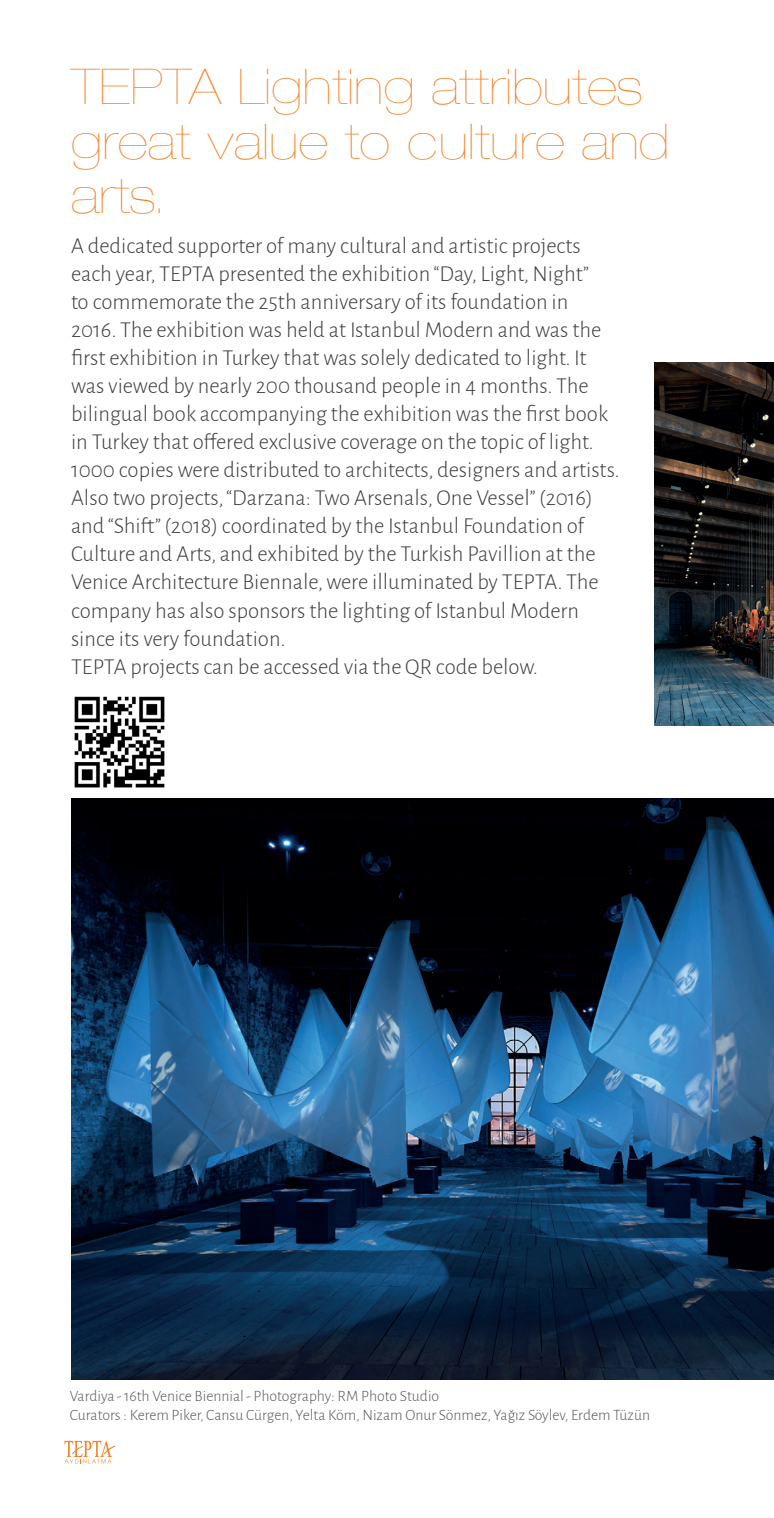
<style>
.page{position:relative;width:774px;height:1518px;background:#fff}
.page>*{position:absolute;margin:0;border:0;box-sizing:border-box;transform-origin:0 0}
.t1{font:49px/54.2px "Helvetica Neue LT Std Ult Lt Ext";letter-spacing:.01em;color:#f58229}
.t2{font:300 22.75px/28px "Alegreya Sans";color:#3e3e3f}
.t3{font:300 15.75px/18.9px "Alegreya Sans";color:#57585a}
</style>
<div class="page">
<img style="left:71px;top:799px;width:703px;height:580px">
<svg style="left:64px;top:1440px;width:51px;height:23px"></svg>
<img style="left:74px;top:696px;width:91px;height:92px">
<img style="left:655px;top:362px;width:119px;height:364px">
<h1 class="t1" style="left:71px;top:60px;width:600px">TEPTA Lighting attributes great value to culture and arts.</h1>
<p class="t2" style="left:71px;top:231px;width:550px">A dedicated supporter of many cultural and artistic projects each year, TEPTA presented the exhibition “Day, Light, Night”<br>to commemorate the 25th anniversary of its foundation in 2016. The exhibition was held at Istanbul Modern and was the first exhibition in Turkey that was solely dedicated to light. It was viewed by nearly 200 thousand people in 4 months. The bilingual book accompanying the exhibition was the first book in Turkey that offered exclusive coverage on the topic of light.<br>1000 copies were distributed to architects, designers and artists.<br>Also two projects, “Darzana: Two Arsenals, One Vessel” (2016) and “Shift” (2018) coordinated by the Istanbul Foundation of Culture and Arts, and exhibited by the Turkish Pavillion at the Venice Architecture Biennale, were illuminated by TEPTA. The company has also sponsors the lighting of Istanbul Modern since its very foundation.<br>TEPTA projects can be accessed via the QR code below.</p>
<p class="t3" style="left:70px;top:1386px;width:582px">Vardiya - 16th Venice Biennial - Photography: RM Photo Studio<br>Curators : Kerem Piker, Cansu Cürgen, Yelta Köm, Nizam Onur Sönmez, Yağız Söylev, Erdem Tüzün</p>
</div>
